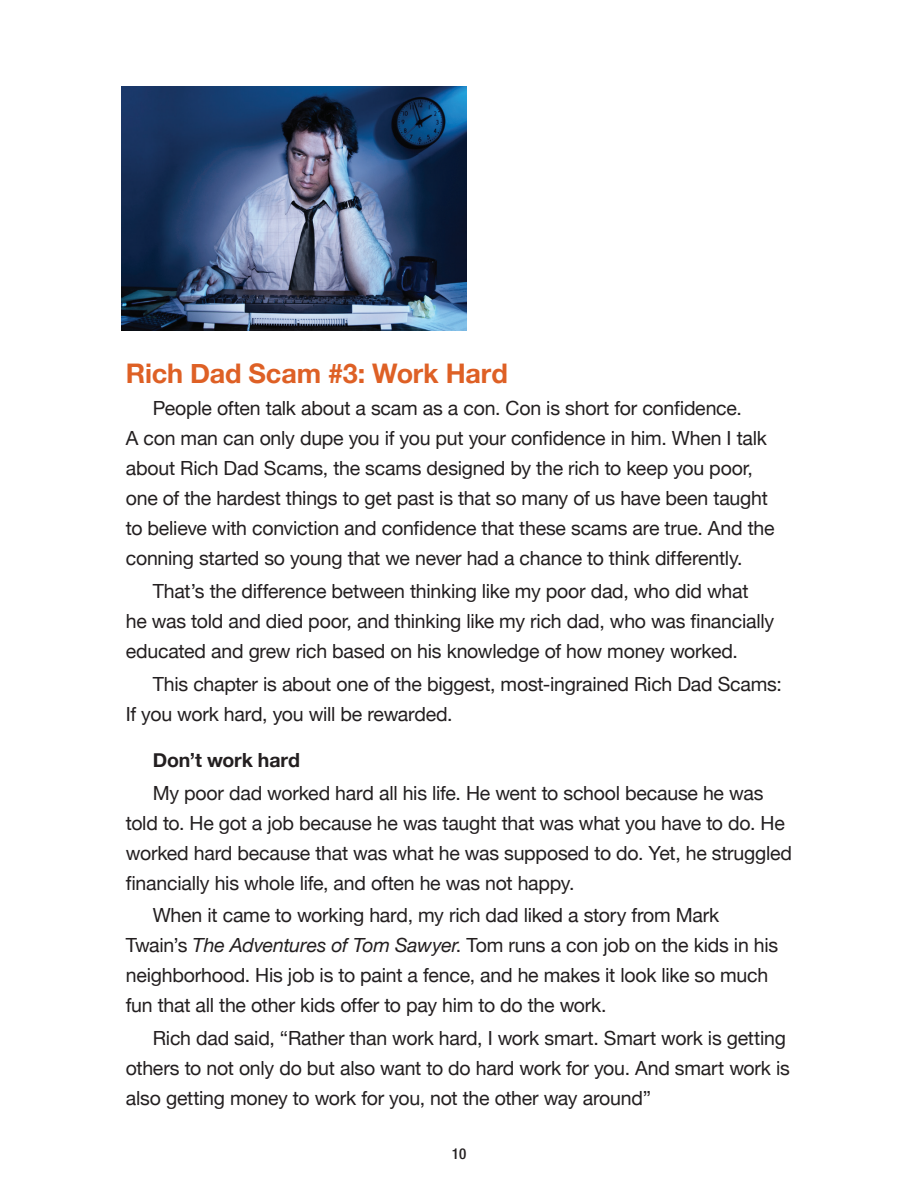
<style>
.page{position:relative;width:918px;height:1188px;background:#fff}
.page>*{position:absolute;margin:0;border:0;box-sizing:border-box;transform-origin:0 0}
.t1{font:700 27px "Helvetica Neue";letter-spacing:-.005em;color:#de6025}
.t2{font:19.5px/30px "Helvetica Neue";letter-spacing:-.01em;color:#231f20}
.t3{font:700 19.5px "Helvetica Neue";letter-spacing:-.005em;color:#231f20}
.t4{font:500 condensed 15px "Helvetica Neue";color:#231f20}
.s1{font-style:italic}
</style>
<div class="page">
<img style="left:121px;top:86px;width:345px;height:244px">
<h1 class="t1" style="left:126px;top:352px;width:384px">Rich Dad Scam #3: Work Hard</h1>
<p class="t2" style="left:126px;top:395px;width:650px;text-indent:27px">People often talk about a scam as a con. Con is short for confidence.<br>A con man can only dupe you if you put your confidence in him. When I talk about Rich Dad Scams, the scams designed by the rich to keep you poor, one of the hardest things to get past is that so many of us have been taught to believe with conviction and confidence that these scams are true. And the conning started so young that we never had a chance to think differently.</p>
<p class="t2" style="left:126px;top:577px;width:650px;text-indent:27px">That’s the difference between thinking like my poor dad, who did what he was told and died poor, and thinking like my rich dad, who was financially educated and grew rich based on his knowledge of how money worked.</p>
<p class="t2" style="left:126px;top:670px;width:658px;text-indent:27px">This chapter is about one of the biggest, most-ingrained Rich Dad Scams:<br>If you work hard, you will be rewarded.</p>
<p class="t3" style="left:153px;top:745px;width:149px">Don’t work hard</p>
<p class="t2" style="left:126px;top:779px;width:668px;text-indent:27px">My poor dad worked hard all his life. He went to school because he was told to. He got a job because he was taught that was what you have to do. He worked hard because that was what he was supposed to do. Yet, he struggled financially his whole life, and often he was not happy.</p>
<p class="t2" style="left:126px;top:902px;width:654px;text-indent:27px">When it came to working hard, my rich dad liked a story from Mark Twain’s <span class="s1">The Adventures of Tom Sawyer</span>. Tom runs a con job on the kids in his neighborhood. His job is to paint a fence, and he makes it look like so much fun that all the other kids offer to pay him to do the work.</p>
<p class="t2" style="left:126px;top:1024px;width:666px;text-indent:27px">Rich dad said, “Rather than work hard, I work smart. Smart work is getting others to not only do but also want to do hard work for you. And smart work is also getting money to work for you, not the other way around”</p>
<p class="t4" style="left:452px;top:1145px;width:16px">10</p>
</div>
